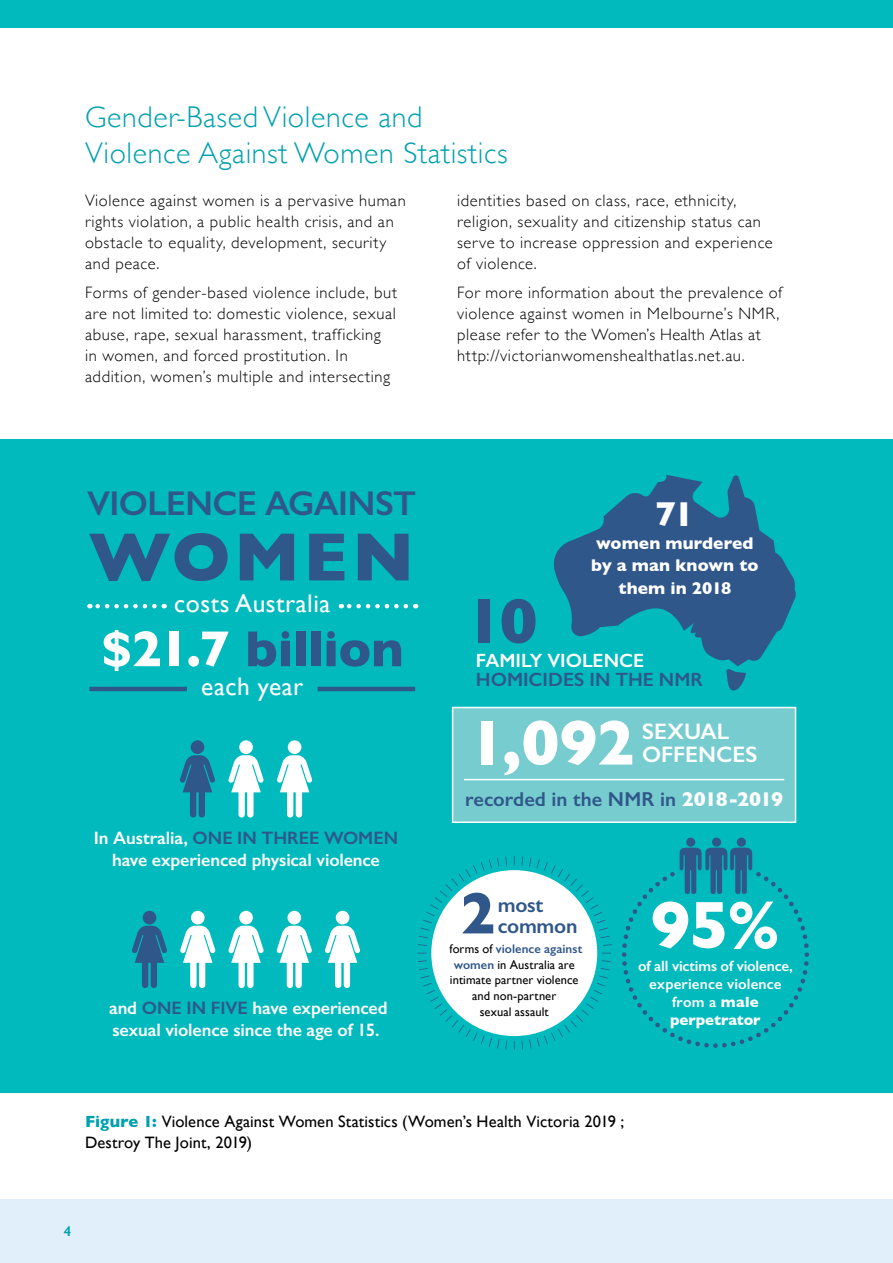
<style>
.page{position:relative;width:893px;height:1263px;background:#fff}
.page>*{position:absolute;margin:0;border:0;box-sizing:border-box;transform-origin:0 0}
.t1{font:700 69px "Gill Sans";letter-spacing:.05em;color:#30578a}
.t2{font:700 67.5px "Gill Sans";color:#fff}
.t3{font:700 64.35px "Gill Sans";color:#fff}
.t4{font:700 64.35px "Gill Sans";color:#30578a}
.t5{font:700 59.4px "Gill Sans";color:#30578a}
.t6{font:700 51.15px "Gill Sans";letter-spacing:-.01em;color:#30578a}
.t7{font:700 35.25px "Gill Sans";color:#fff}
.t8{font:600 34.5px "Gill Sans";letter-spacing:-.015em;color:#30578a}
.t9{font:300 30px/36px "Gill Sans";letter-spacing:.02em;color:#00a0af}
.t10{font:25.5px "Gill Sans";letter-spacing:.02em;color:#fff}
.t11{font:600 22.5px/22.8px "Gill Sans";color:#fff}
.t12{font:600 21px/21px "Gill Sans";letter-spacing:-.01em;color:#30578a}
.t13{font:600 20.25px "Gill Sans";color:#30578a}
.t14{font:600 19.2px "Gill Sans";letter-spacing:.005em;color:#30578a}
.t15{font:600 19.2px "Gill Sans";letter-spacing:-.005em;color:#fff}
.t16{font:600 18px/21.6px "Gill Sans";letter-spacing:-.01em;color:#fff;text-align:center}
.t17{font:700 17.25px/22.8px "Gill Sans";letter-spacing:.005em;color:#fff;text-align:center}
.t18{font:300 16.5px/21px "Gill Sans";letter-spacing:.035em;color:#000}
.t19{font:16.5px/21px "Gill Sans";letter-spacing:.005em;color:#000}
.t20{font:600 15px/18px "Gill Sans";letter-spacing:.005em;color:#fff;text-align:center}
.t21{font:600 14.25px "Gill Sans";color:#00a0af}
.t22{font:12.45px/15.6px "Gill Sans";letter-spacing:.005em;color:#000;text-align:center}
.s1{color:#fff}
.s2{color:#30578a}
.s3{font-weight:700;color:#fff}
.s4{font-weight:600;color:#30578a}
.s5{font-weight:700}
.s6{font-weight:700;color:#00a0af}
</style>
<div class="page">
<div style="left:0;top:1199px;width:893px;height:64px;background:#e0effa"></div>
<div style="left:0;top:0;width:893px;height:28px;background:#00babd"></div>
<div style="left:0;top:439px;width:893px;height:654px;background:#00babd"></div>
<div style="left:452px;top:707px;width:344px;height:116px;background:#77cccf;border:2px solid #fff"></div>
<div style="left:239px;top:740px;width:14px;height:14px;background:#fff;border-radius:50%"></div>
<svg style="left:228px;top:755px;width:36px;height:62px"></svg>
<div style="left:288px;top:740px;width:13px;height:14px;background:#fff;border-radius:50%"></div>
<svg style="left:277px;top:755px;width:35px;height:62px"></svg>
<div style="left:191px;top:740px;width:13px;height:14px;background:#30578a;border-radius:50%"></div>
<svg style="left:180px;top:755px;width:35px;height:62px"></svg>
<div style="left:191px;top:911px;width:14px;height:13px;background:#fff;border-radius:50%"></div>
<svg style="left:180px;top:926px;width:36px;height:62px"></svg>
<div style="left:239px;top:911px;width:14px;height:13px;background:#fff;border-radius:50%"></div>
<svg style="left:228px;top:926px;width:36px;height:62px"></svg>
<div style="left:336px;top:911px;width:13px;height:13px;background:#fff;border-radius:50%"></div>
<svg style="left:325px;top:926px;width:35px;height:62px"></svg>
<div style="left:287px;top:911px;width:14px;height:13px;background:#fff;border-radius:50%"></div>
<svg style="left:276px;top:926px;width:36px;height:62px"></svg>
<div style="left:143px;top:911px;width:13px;height:13px;background:#30578a;border-radius:50%"></div>
<svg style="left:132px;top:926px;width:35px;height:62px"></svg>
<svg style="left:602px;top:960px;width:9px;height:2px"></svg>
<svg style="left:603px;top:944px;width:9px;height:2px"></svg>
<svg style="left:529px;top:1039px;width:2px;height:9px"></svg>
<svg style="left:537px;top:968px;width:73px;height:79px"></svg>
<svg style="left:418px;top:944px;width:9px;height:2px"></svg>
<svg style="left:418px;top:960px;width:9px;height:2px"></svg>
<svg style="left:419px;top:968px;width:80px;height:80px"></svg>
<svg style="left:505px;top:1040px;width:2px;height:9px"></svg>
<svg style="left:505px;top:856px;width:2px;height:9px"></svg>
<svg style="left:419px;top:858px;width:80px;height:80px"></svg>
<svg style="left:537px;top:859px;width:73px;height:79px"></svg>
<svg style="left:529px;top:858px;width:2px;height:9px"></svg>
<div style="left:431px;top:870px;width:166px;height:166px;background:#fff;border-radius:50%"></div>
<hr style="left:89px;top:687px;width:98px;height:4px;background:#30578a">
<hr style="left:318px;top:687px;width:97px;height:4px;background:#30578a">
<svg style="left:89px;top:604px;width:65px;height:4px"></svg>
<svg style="left:341px;top:604px;width:65px;height:4px"></svg>
<svg style="left:622px;top:837px;width:187px;height:211px"></svg>
<hr style="left:464px;top:779px;width:320px;height:1px;background:#fff">
<svg style="left:553px;top:475px;width:243px;height:191px;fill:#30578a"></svg>
<svg style="left:726px;top:669px;width:20px;height:22px"></svg>
<h3 class="t9" style="left:85px;top:98px;width:424px">Gender-Based Violence and<br>Violence Against Women Statistics</h3>
<p class="t18" style="left:85px;top:189px;width:322px">Violence against women is a pervasive human rights violation, a public health crisis, and an obstacle to equality, development, security and peace.</p>
<p class="t18" style="left:85px;top:281px;width:314px">Forms of gender-based violence include, but are not limited to: domestic violence, sexual abuse, rape, sexual harassment, trafficking<br>in women, and forced prostitution. In addition, women’s multiple and intersecting</p>
<p class="t18" style="left:457px;top:189px;width:317px">identities based on class, race, ethnicity, religion, sexuality and citizenship status can serve to increase oppression and experience of violence.</p>
<p class="t18" style="left:457px;top:282px;width:326px">For more information about the prevalence of violence against women in Melbourne’s NMR, please refer to the Women’s Health Atlas at http://victorianwomenshealthatlas.net.au.</p>
<h3 class="t8" style="left:87px;top:483px;width:330px">VIOLENCE AGAINST</h3>
<h1 class="t1" style="left:89px;top:502px;width:327px">WOMEN</h1>
<h3 class="t10" style="left:174px;top:589px;width:158px">costs Australia</h3>
<h3 class="t6" style="left:101px;top:608px;width:304px"><span class="s1">$21.7</span> billion</h3>
<h3 class="t10" style="left:201px;top:671px;width:104px">each year</h3>
<p class="t16" style="left:94px;top:827px;width:306px">In Australia, <span class="s2">ONE IN THREE WOMEN </span>have experienced physical violence</p>
<p class="t16" style="left:109px;top:997px;width:280px;text-align:left">and <span class="s2">ONE IN FIVE</span> have experienced sexual violence since the age of 15.</p>
<h3 class="t7" style="left:655px;top:486px;width:40px">71</h3>
<p class="t17" style="left:591px;top:531px;width:169px">women murdered by a man known to them in 2018</p>
<h3 class="t4" style="left:465px;top:570px;width:74px">10</h3>
<p class="t15" style="left:476px;top:648px;width:170px">FAMILY VIOLENCE</p>
<p class="t14" style="left:476px;top:668px;width:228px">HOMICIDES IN THE NMR</p>
<h3 class="t3" style="left:467px;top:692px;width:169px">1,092</h3>
<h3 class="t11" style="left:642px;top:720px;width:117px">SEXUAL<br>OFFENCES</h3>
<p class="t13" style="left:465px;top:787px;width:319px">recorded in the NMR in <span class="s3">2018-2019</span></p>
<h3 class="t5" style="left:460px;top:866px;width:37px">2</h3>
<p class="t12" style="left:498px;top:894px;width:81px">most common</p>
<p class="t22" style="left:450px;top:941px;width:134px">forms of <span class="s4">violence against women</span> in Australia are intimate partner violence and non-partner<br>sexual assault</p>
<h2 class="t2" style="left:650px;top:871px;width:132px">95%</h2>
<p class="t20" style="left:649px;top:974px;width:134px">experience violence from a <span class="s5">male perpetrator</span></p>
<p class="t20" style="left:638px;top:956px;width:156px">of all victims of violence,</p>
<p class="t19" style="left:85px;top:1111px;width:541px"><span class="s6">Figure 1:</span> Violence Against Women Statistics (Women’s Health Victoria 2019 ;<br>Destroy The Joint, 2019)</p>
<p class="t21" style="left:64px;top:1223px;width:9px">4</p>
</div>
